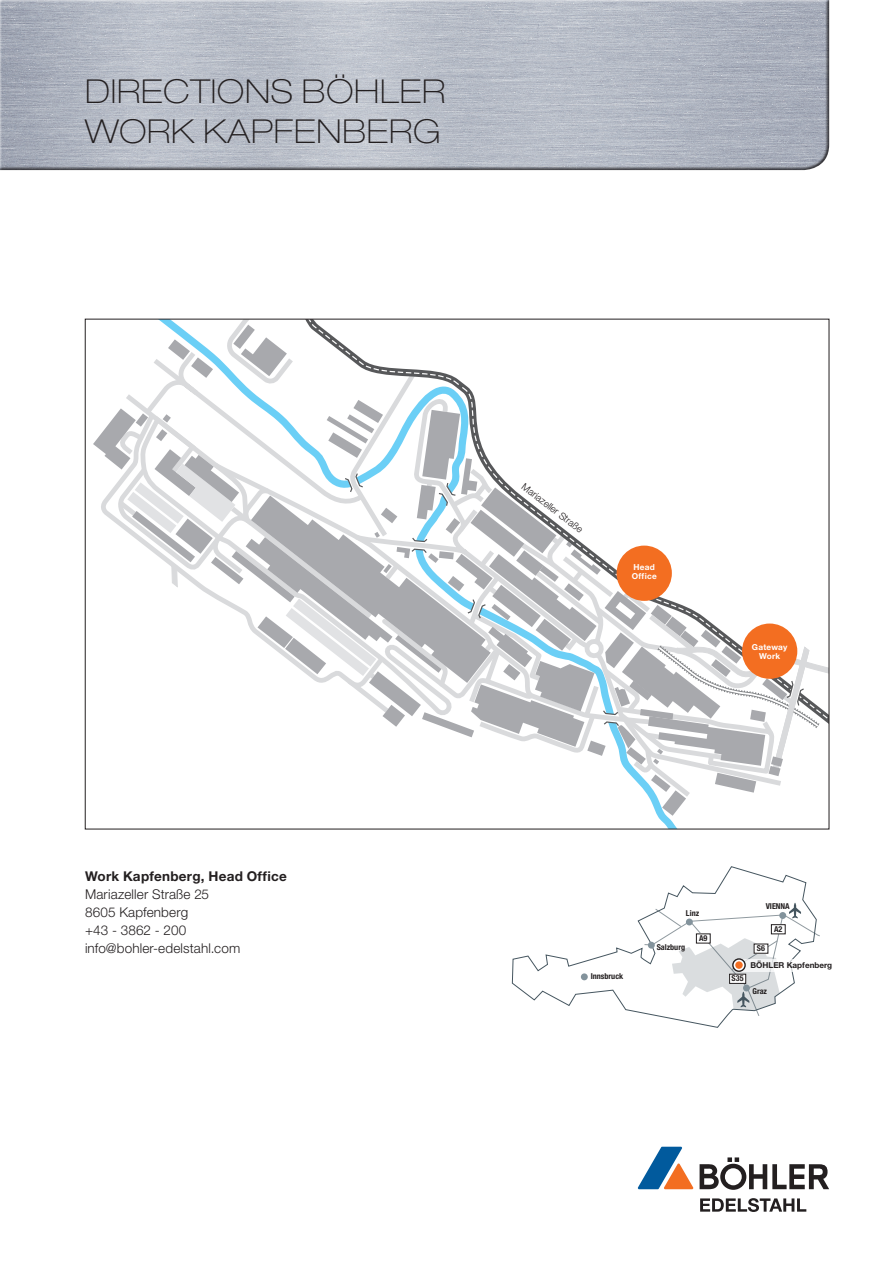
<style>
.page{position:relative;width:893px;height:1263px;background:#fff}
.page>*{position:absolute;margin:0;border:0;box-sizing:border-box;transform-origin:0 0}
.t1{font:100 expanded 33px/39.6px "Helvetica Neue LT Std";letter-spacing:.025em;color:#231f20}
.t2{font:300 13.5px/18px "Helvetica Neue LT Std";letter-spacing:.01em;color:#231f20}
.t3{font:700 13.5px "Helvetica Neue LT Std";letter-spacing:.02em;color:#231f20}
.t4{font:300 9.75px "Helvetica Neue LT Std";color:#231f20}
.t5{font:700 8.25px/9px "Helvetica Neue LT Std";letter-spacing:.03em;color:#fff;text-align:center}
.t6{font:700 condensed 8.1px "Helvetica Neue LT Std";color:#231f20}
.t7{font:700 8.1px "Helvetica Neue LT Std";color:#231f20}
</style>
<div class="page">
<div style="left:0;top:0;width:830px;height:172px;background:#231f20;opacity:.75"></div>
<svg style="left:93px;top:321px;width:734px;height:495px"></svg>
<div style="left:742px;top:623px;width:55px;height:56px;background:#f36e21;border-radius:50%"></div>
<div style="left:617px;top:546px;width:55px;height:55px;background:#f36e21;border-radius:50%"></div>
<svg style="left:700px;top:1157px;width:129px;height:33px"></svg>
<svg style="left:638px;top:1147px;width:55px;height:42px"></svg>
<svg style="left:700px;top:1198px;width:106px;height:14px"></svg>
<svg style="left:512px;top:866px;width:295px;height:162px"></svg>
<div style="left:581px;top:973px;width:7px;height:7px;background:#83939c;border-radius:50%"></div>
<svg style="left:644px;top:903px;width:176px;height:113px"></svg>
<div style="left:738px;top:959px;width:100px;height:12px;background:#fff"></div>
<svg style="left:733px;top:959px;width:12px;height:12px"></svg>
<div style="left:732px;top:958px;width:14px;height:14px;border:1px solid #231f20;border-radius:50%"></div>
<div style="left:735px;top:961px;width:8px;height:8px;background:#f36e21;border-radius:50%"></div>
<div style="left:686px;top:918px;width:7px;height:7px;background:#83939c;border-radius:50%"></div>
<h1 class="t1" style="left:85px;top:71px;width:362px">DIRECTIONS BÖHLER<br>WORK KAPFENBERG</h1>
<p class="t3" style="left:85px;top:868px;width:203px">Work Kapfenberg, Head Office</p>
<p class="t2" style="left:85px;top:885px;width:157px">Mariazeller Straße 25<br>8605 Kapfenberg<br>+43 - 3862 - 200 info@bohler-edelstahl.com</p>
<p class="t4" style="left:527px;top:480px;width:76px;rotate:38deg">Mariazeller Straße</p>
<p class="t5" style="left:632px;top:563px;width:27px;text-align:left">Head<br>Office</p>
<p class="t5" style="left:752px;top:642px;width:37px">Gateway<br>Work</p>
<p class="t6" style="left:591px;top:971px;width:34px">Innsbruck</p>
<p class="t6" style="left:686px;top:908px;width:15px">Linz</p>
<p class="t6" style="left:657px;top:942px;width:30px">Salzburg</p>
<p class="t6" style="left:699px;top:933px;width:10px">A9</p>
<p class="t6" style="left:766px;top:902px;width:26px">VIENNA</p>
<p class="t6" style="left:757px;top:943px;width:10px">S6</p>
<p class="t6" style="left:774px;top:924px;width:10px">A2</p>
<p class="t7" style="left:750px;top:960px;width:83px">BÖHLER Kapfenberg</p>
<p class="t6" style="left:732px;top:973px;width:14px">S35</p>
<p class="t6" style="left:752px;top:986px;width:16px">Graz</p>
</div>
